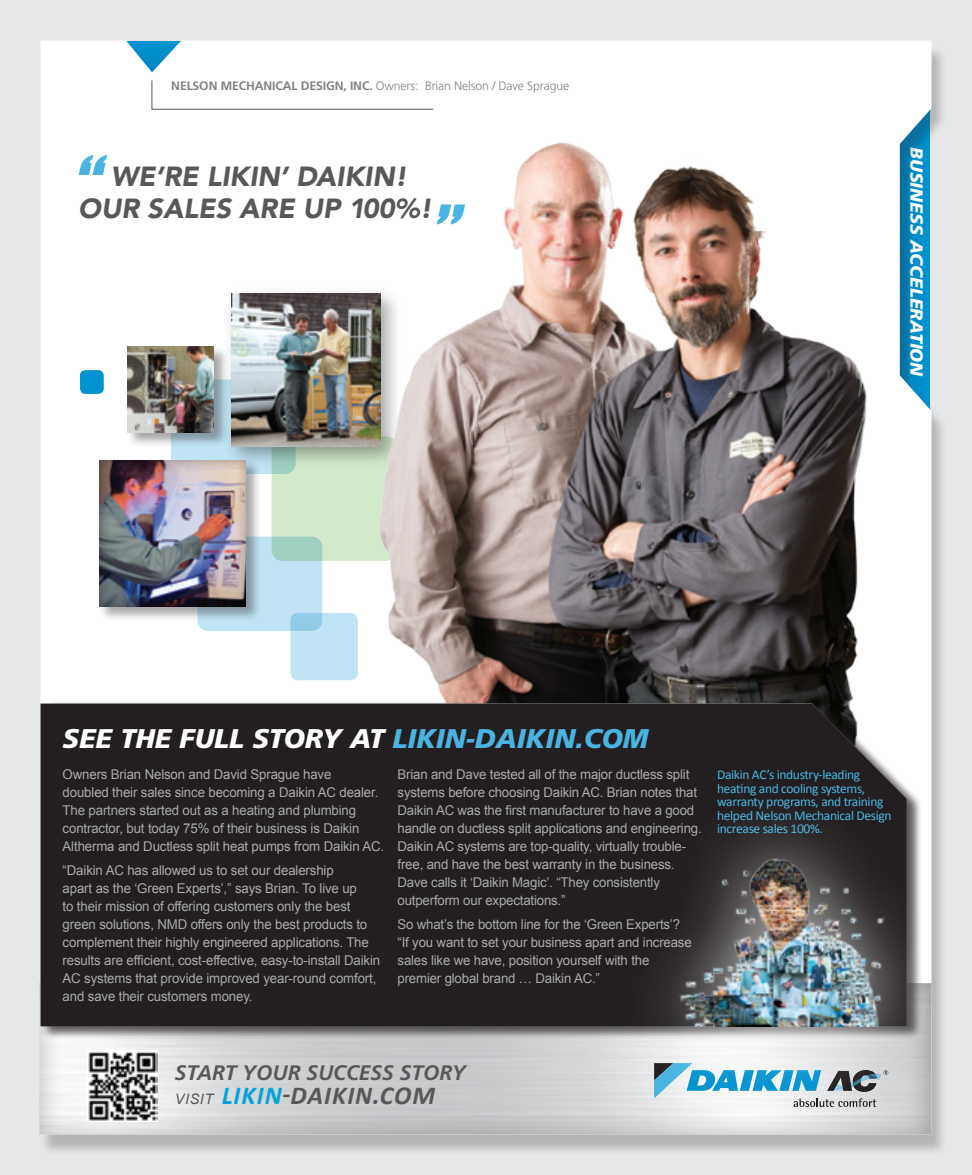
<style>
.page{position:relative;width:972px;height:1175px;background:#fff}
.page>*{position:absolute;margin:0;border:0;box-sizing:border-box;transform-origin:0 0}
.t1{font:italic 900 27.45px/31.8px "Avenir";color:#57585a;text-align:center}
.t2{font:italic 900 27px "Frutiger";color:#fff}
.t3{font:italic 700 25.95px "Calibri";letter-spacing:.04em;color:#57585a}
.t4{font:italic 700 21px "Frutiger";color:#57585a}
.t5{font:italic 900 17.7px "Frutiger";color:#fff}
.t6{font:13.5px/18px "Arial";letter-spacing:-.01em;color:#a8a9ad}
.t7{font:13.5px/13.5px "Calibri";letter-spacing:-.025em;color:#49b4e1}
.t8{font:300 12.15px "Frutiger";letter-spacing:-.01em;color:#808285}
.s1{font-weight:700}
.s2{color:#49b4e1}
.s3{font-family:"Arial";font-weight:400;font-size:14.4px}
.s4{color:#00a3d9}
</style>
<div class="page">
<div style="left:0;top:0;width:972px;height:1174px;background:#e6e7e9"></div>
<div style="left:40px;top:45px;width:907px;height:1110px;background:#231f20;opacity:.25"></div>
<div style="left:40px;top:41px;width:892px;height:747px;background:#fff"></div>
<div style="left:272px;top:436px;width:124px;height:125px;background:#d2e9cc;border-radius:11px"></div>
<div style="left:290px;top:613px;width:68px;height:67px;background:#c0e4f3;border-radius:8px"></div>
<svg style="left:197px;top:536px;width:125px;height:95px;background:#b5dee8"></svg>
<svg style="left:171px;top:379px;width:125px;height:95px"></svg>
<div style="left:223px;top:285px;width:180px;height:184px;background:#231f20;opacity:.4"></div>
<img style="left:231px;top:293px;width:91px;height:153px">
<div style="left:80px;top:370px;width:24px;height:24px;background:#0093d0;border-radius:5px"></div>
<div style="left:126px;top:345px;width:103px;height:103px;background:#231f20;opacity:.4"></div>
<img style="left:128px;top:346px;width:86px;height:86px">
<div style="left:98px;top:458px;width:163px;height:163px;background:#231f20;opacity:.4"></div>
<div style="left:98px;top:458px;width:148px;height:149px;background:#231f20;opacity:.4"></div>
<img style="left:322px;top:123px;width:557px;height:576px">
<svg style="left:79px;top:155px;width:28px;height:20px"></svg>
<svg style="left:437px;top:204px;width:28px;height:20px"></svg>
<div style="left:38px;top:981px;width:896px;height:154px;background:#231f20;opacity:.3"></div>
<svg style="left:654px;top:1102px;width:234px;height:5px"></svg>
<img style="left:87px;top:1050px;width:71px;height:71px">
<div style="left:40px;top:699px;width:883px;height:340px;background:#231f20;opacity:.5"></div>
<div style="left:41px;top:703px;width:866px;height:323px;background:#231f20"></div>
<svg style="left:152px;top:80px;width:282px;height:30px;background:#f8f8f8"></svg>
<div style="left:614px;top:788px;width:335px;height:314px;background:#fff;opacity:.75"></div>
<img style="left:618px;top:854px;width:289px;height:172px">
<p class="t8" style="left:171px;top:79px;width:399px"><span class="s1">NELSON MECHANICAL DESIGN, INC.</span> Owners: Brian Nelson / Dave Sprague</p>
<h1 class="t1" style="left:78px;top:160px;width:355px">WE’RE LIKIN’ DAIKIN!<br>OUR SALES ARE UP 100%!</h1>
<h3 class="t5" style="left:927px;top:147px;width:231px;rotate:90deg">BUSINESS ACCELERATION</h3>
<h2 class="t2" style="left:63px;top:722px;width:587px">SEE THE FULL STORY AT <span class="s2">LIKIN-DAIKIN.COM</span></h2>
<p class="t6" style="left:63px;top:765px;width:323px">Owners Brian Nelson and David Sprague have<br>doubled their sales since becoming a Daikin AC dealer.<br>The partners started out as a heating and plumbing contractor, but today 75% of their business is Daikin Altherma and Ductless split heat pumps from Daikin AC.</p>
<p class="t6" style="left:63px;top:861px;width:319px">“Daikin AC has allowed us to set our dealership<br>apart as the ‘Green Experts’,” says Brian. To live up<br>to their mission of offering customers only the best green solutions, NMD offers only the best products to complement their highly engineered applications. The results are efficient, cost-effective, easy-to-install Daikin AC systems that provide improved year-round comfort, and save their customers money.</p>
<p class="t6" style="left:398px;top:765px;width:306px">Brian and Dave tested all of the major ductless split systems before choosing Daikin AC. Brian notes that Daikin AC was the first manufacturer to have a good handle on ductless split applications and engineering.<br>Daikin AC systems are top-quality, virtually trouble&shy;free, and have the best warranty in the business.<br>Dave calls it ‘Daikin Magic’. “They consistently outperform our expectations.”</p>
<p class="t6" style="left:398px;top:915px;width:296px">So what’s the bottom line for the ‘Green Experts’? “If you want to set your business apart and increase sales like we have, position yourself with the premier global brand … Daikin AC.”</p>
<p class="t7" style="left:717px;top:768px;width:176px">Daikin AC’s industry-leading heating and cooling systems, warranty programs, and training helped Nelson Mechanical Design increase sales 100%.</p>
<h3 class="t4" style="left:175px;top:1059px;width:240px">START YOUR SUCCESS STORY</h3>
<h3 class="t3" style="left:175px;top:1078px;width:262px"><span class="s3">Visit</span> <span class="s4">Likin</span>-DAIKIN.COM</h3>
</div>
